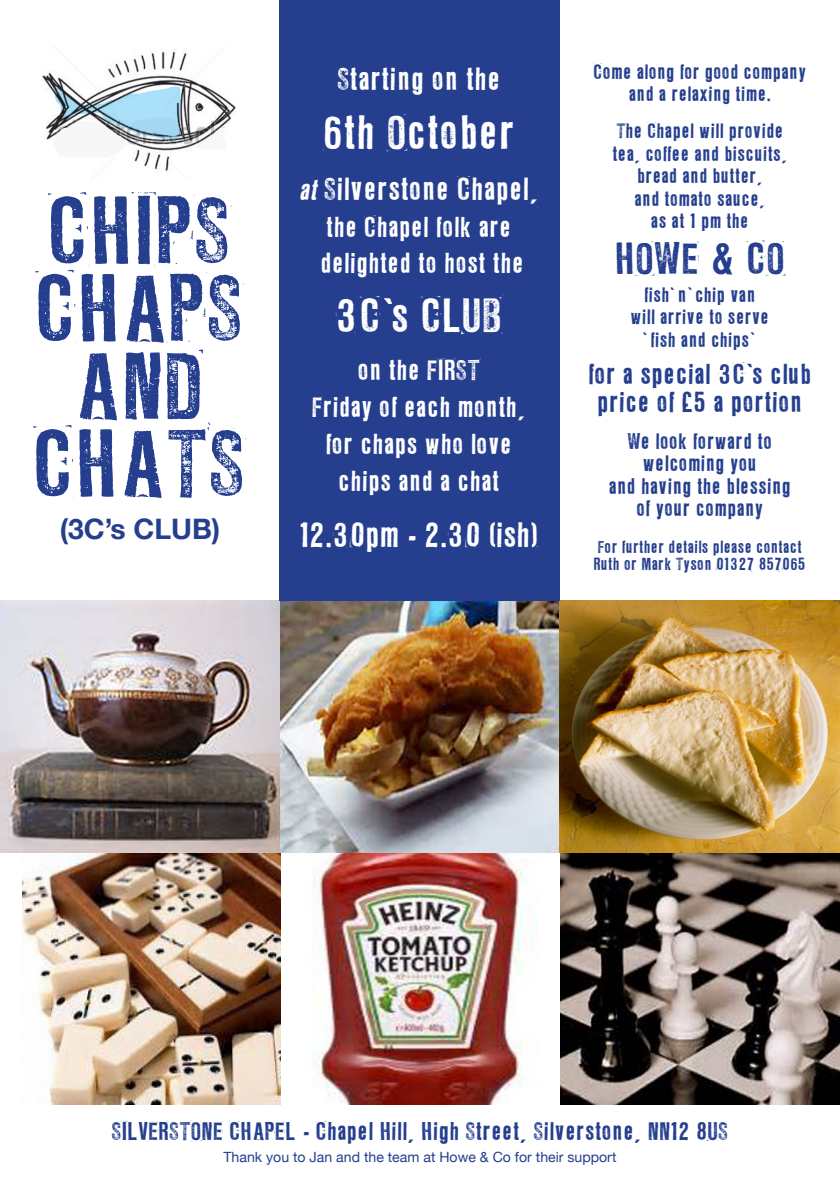
<style>
.page{position:relative;width:840px;height:1191px;background:#fff}
.page>*{position:absolute;margin:0;border:0;box-sizing:border-box;transform-origin:0 0}
.t1{font:84.6px "LL Rubber Grotesque OTF";color:#253f8e}
.t2{font:42.4px "LL Rubber Grotesque OTF";color:#fff}
.t3{font:39.6px "LL Rubber Grotesque OTF";color:#253f8e}
.t4{font:31px "LL Rubber Grotesque OTF";letter-spacing:-.02em;color:#fff}
.t5{font:28.2px "LL Rubber Grotesque OTF";color:#fff}
.t6{font:700 28.2px "Helvetica Neue";color:#253f8e}
.t7{font:25.4px "LL Rubber Grotesque OTF";color:#fff}
.t8{font:25.4px "LL Rubber Grotesque OTF";color:#253f8e}
.t9{font:22.6px "LL Rubber Grotesque OTF";color:#253f8e}
.t10{font:19.8px "LL Rubber Grotesque OTF";color:#253f8e}
.t11{font:18.4px "LL Rubber Grotesque OTF";color:#253f8e}
.t12{font:15.6px "LL Rubber Grotesque OTF";color:#253f8e}
.t13{font:14.2px "Helvetica Neue";color:#253f8e}
.s1{font-style:italic;font-size:25.4px}
</style>
<div class="page">
<img style="left:42px;top:51px;width:194px;height:120px">
<img style="left:23px;top:852px;width:816px;height:252px">
<img style="left:0;top:600px;width:839px;height:252px">
<div style="left:280px;top:0;width:279px;height:600px;background:#253f8e"></div>
<p class="t1" style="left:48px;top:179px;width:186px">CHIPS</p>
<p class="t1" style="left:35px;top:256px;width:211px">CHAPS</p>
<p class="t1" style="left:75px;top:334px;width:132px">AND</p>
<p class="t1" style="left:33px;top:412px;width:215px">CHATS</p>
<p class="t6" style="left:60px;top:511px;width:162px">(3C’s CLUB)</p>
<p class="t5" style="left:337px;top:61px;width:165px">Starting on the</p>
<p class="t2" style="left:322px;top:106px;width:195px">6th October</p>
<p class="t5" style="left:299px;top:171px;width:241px"><span class="s1">at</span>Silverstone Chapel,</p>
<p class="t7" style="left:326px;top:211px;width:187px">the Chapel folk are</p>
<p class="t7" style="left:320px;top:248px;width:205px">delighted to host the</p>
<p class="t2" style="left:335px;top:290px;width:170px">3C’s CLUB</p>
<p class="t7" style="left:357px;top:355px;width:124px">on the FIRST</p>
<p class="t7" style="left:312px;top:391px;width:216px">Friday of each month,</p>
<p class="t7" style="left:325px;top:428px;width:188px">for chaps who love</p>
<p class="t7" style="left:338px;top:465px;width:163px">chips and a chat</p>
<p class="t4" style="left:299px;top:516px;width:241px">12.30pm - 2.30 (ish)</p>
<p class="t11" style="left:593px;top:60px;width:214px">Come along for good company</p>
<p class="t11" style="left:628px;top:83px;width:144px">and a relaxing time.</p>
<p class="t11" style="left:616px;top:120px;width:169px">The Chapel will provide</p>
<p class="t11" style="left:612px;top:142px;width:177px">tea, coffee and biscuits,</p>
<p class="t11" style="left:636px;top:165px;width:127px">bread and butter,</p>
<p class="t11" style="left:634px;top:187px;width:132px">and tomato sauce,</p>
<p class="t11" style="left:650px;top:210px;width:100px">as at 1 pm the</p>
<p class="t3" style="left:614px;top:234px;width:171px">HOWE &amp; CO</p>
<p class="t11" style="left:643px;top:283px;width:113px">fish‘n’chip van</p>
<p class="t11" style="left:630px;top:306px;width:140px">will arrive to serve</p>
<p class="t11" style="left:642px;top:328px;width:117px">‘fish and chips’</p>
<p class="t8" style="left:587px;top:358px;width:225px">for a special 3C’s club</p>
<p class="t8" style="left:597px;top:386px;width:207px">price of £5 a portion</p>
<p class="t10" style="left:627px;top:428px;width:147px">We look forward to</p>
<p class="t10" style="left:642px;top:451px;width:116px">welcoming you</p>
<p class="t10" style="left:608px;top:474px;width:184px">and having the blessing</p>
<p class="t10" style="left:636px;top:496px;width:128px">of your company</p>
<p class="t12" style="left:597px;top:537px;width:205px">For further details please contact</p>
<p class="t12" style="left:593px;top:554px;width:213px">Ruth or Mark Tyson 01327 857065</p>
<p class="t9" style="left:111px;top:1117px;width:618px">SILVERSTONE CHAPEL - Chapel Hill, High Street, Silverstone, NN12 8US</p>
<p class="t13" style="left:223px;top:1148px;width:394px">Thank you to Jan and the team at Howe &amp; Co for their support</p>
</div>
